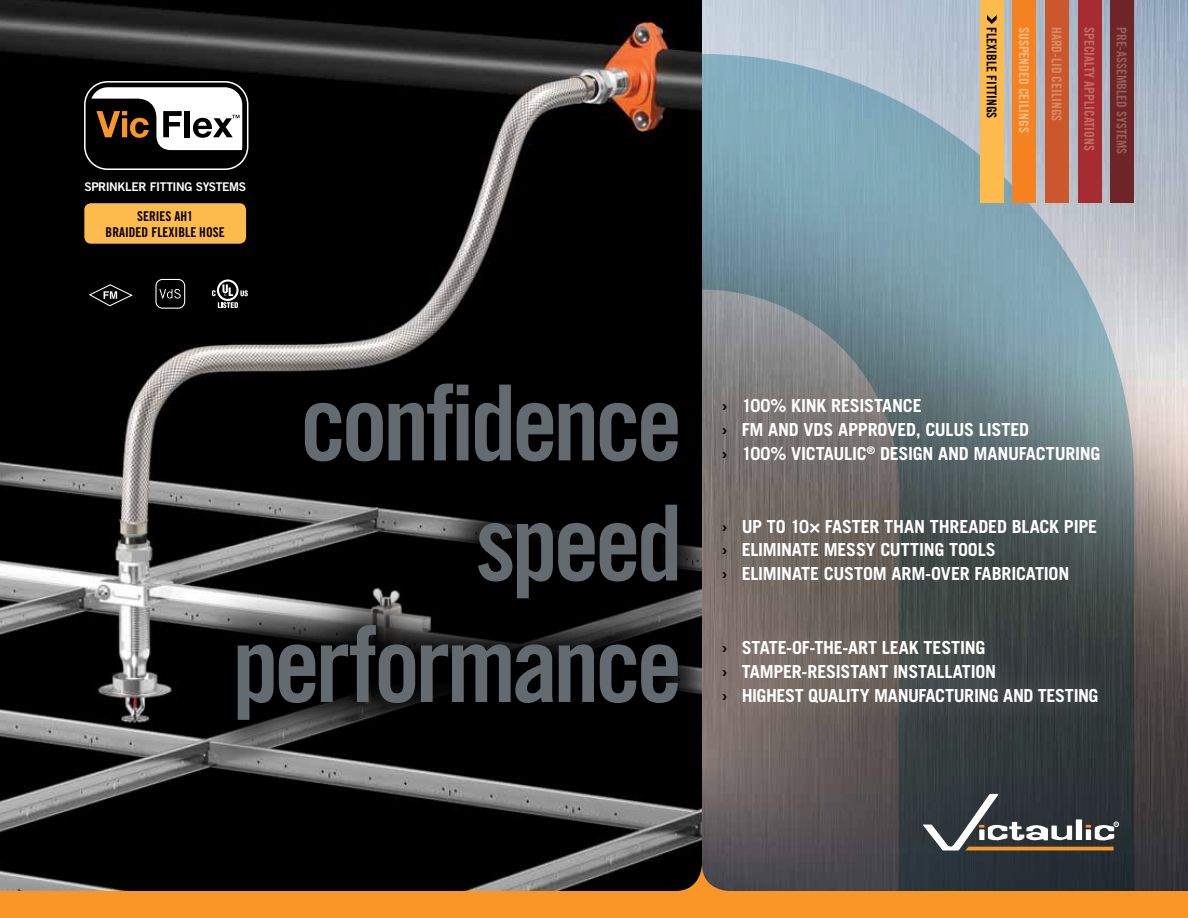
<style>
.page{position:relative;width:1188px;height:918px;background:#fff}
.page>*{position:absolute;margin:0;border:0;box-sizing:border-box;transform-origin:0 0}
.t1{font:105px/120.1px "Trade Gothic Bold Cond Twenty";letter-spacing:-.05em;color:#646b70;text-align:right}
.t2{font:700 18px/24px "Trade Gothic LT Std";letter-spacing:-.01em;color:#fff}
.t3{font:13.5px/16.2px "Trade Gothic Bold Cond Twenty";color:#000;text-align:center}
.t4{font:13.5px "Trade Gothic Bold Cond Twenty";color:#cc8d7b}
.t5{font:13.5px "Trade Gothic Bold Cond Twenty";color:#a77c70}
.t6{font:13.5px "Trade Gothic Bold Cond Twenty";color:#fcbc86}
.t7{font:13.5px "Trade Gothic Bold Cond Twenty";color:#e2a380}
.t8{font:12px "Trade Gothic LT Std Bd 2";letter-spacing:-.035em;color:#fff}
.s1{color:#000}
</style>
<div class="page">
<img style="left:0;top:0;width:702px;height:891px">
<div style="left:84px;top:81px;width:164px;height:89px;border:3px solid #fff;border-radius:22px"></div>
<svg style="left:86px;top:83px;width:161px;height:85px"></svg>
<div style="left:84px;top:203px;width:162px;height:41px;background:#fdba4d;border-radius:7px"></div>
<svg style="left:179px;top:569px;width:523px;height:208px;background:#1c1c1c"></svg>
<div style="left:247px;top:327px;width:489px;height:192px;background:#000"></div>
<svg style="left:422px;top:512px;width:280px;height:143px;background:#0e0e0e"></svg>
<img style="left:702px;top:0;width:486px;height:891px">
<svg style="left:702px;top:54px;width:432px;height:837px;background:#6d7b80"></svg>
<div style="left:1110px;top:0;width:24px;height:202px;background:#6f2528"></div>
<div style="left:1078px;top:0;width:23px;height:202px;background:#a72c31"></div>
<div style="left:1045px;top:0;width:24px;height:202px;background:#cb572c"></div>
<div style="left:1012px;top:0;width:24px;height:202px;background:#f58220"></div>
<div style="left:980px;top:0;width:24px;height:202px;background:#fdba4d"></div>
<svg style="left:987px;top:15px;width:10px;height:9px"></svg>
<div style="left:0;top:891px;width:1188px;height:27px;background:#f89728"></div>
<svg style="left:675px;top:864px;width:54px;height:54px"></svg>
<svg style="left:923px;top:794px;width:196px;height:56px;background:#5a5b59"></svg>
<div style="left:700px;top:616px;width:422px;height:111px;background:#fff;opacity:.25"></div>
<svg style="left:89px;top:284px;width:44px;height:22px"></svg>
<div style="left:155px;top:279px;width:30px;height:30px;border:1px solid #fff;border-radius:6px"></div>
<svg style="left:159px;top:289px;width:22px;height:10px"></svg>
<svg style="left:212px;top:279px;width:36px;height:29px"></svg>
<p class="t8" style="left:84px;top:179px;width:163px">SPRINKLER FITTING SYSTEMS</p>
<p class="t3" style="left:106px;top:208px;width:121px">SERIES AH1<br>BRAIDED FLEXIBLE HOSE</p>
<p class="t3" style="left:1000px;top:27px;width:93px;rotate:90deg">FLEXIBLE FITTINGS</p>
<p class="t6" style="left:1032px;top:27px;width:107px;rotate:90deg">SUSPENDED CEILINGS</p>
<p class="t7" style="left:1065px;top:27px;width:96px;rotate:90deg">HARD-LID CEILINGS</p>
<p class="t4" style="left:1097px;top:27px;width:125px;rotate:90deg">SPECIALTY APPLICATIONS</p>
<p class="t5" style="left:1130px;top:27px;width:129px;rotate:90deg">PRE-ASSEMBLED SYSTEMS</p>
<h1 class="t1" style="left:300px;top:362px;width:385px">confidence speed</h1>
<h1 class="t1" style="left:232px;top:604px;width:452px">performance</h1>
<p class="t2" style="left:721px;top:394px;width:381px"><span class="s1">›</span> 100% KINK RESISTANCE<br><span class="s1">›</span> FM AND VDS APPROVED, CULUS LISTED<br><span class="s1">›</span> 100% VICTAULIC<sup>®</sup> DESIGN AND MANUFACTURING</p>
<p class="t2" style="left:721px;top:514px;width:377px"><span class="s1">›</span> UP TO 10× FASTER THAN THREADED BLACK PIPE <span class="s1">›</span> ELIMINATE MESSY CUTTING TOOLS<br><span class="s1">›</span> ELIMINATE CUSTOM ARM-OVER FABRICATION</p>
<p class="t2" style="left:721px;top:635px;width:379px"><span class="s1">›</span> STATE-OF-THE-ART LEAK TESTING<br><span class="s1">›</span> TAMPER-RESISTANT INSTALLATION<br><span class="s1">›</span> HIGHEST QUALITY MANUFACTURING AND TESTING</p>
</div>
